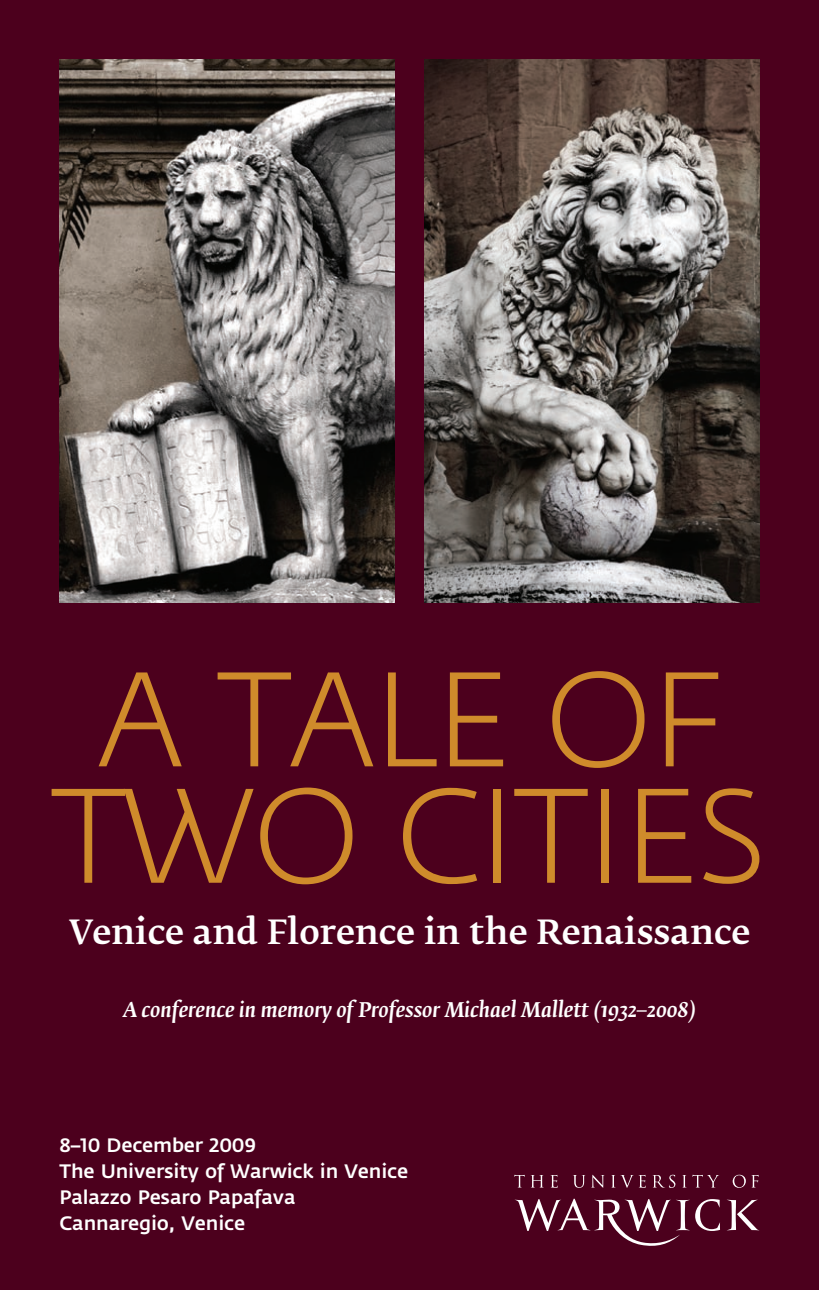
<style>
.page{position:relative;width:819px;height:1290px;background:#4c001d}
.page>*{position:absolute;margin:0;border:0;box-sizing:border-box;transform-origin:0 0}
.t1{font:300 132.65px/116.4px "Fedra Sans";letter-spacing:-.02em;color:#cf8b2b;text-align:center}
.t2{font:500 33.25px "Fedra Serif B";color:#fff}
.t3{font:italic 500 20.12px "Fedra Serif B";color:#fff}
.t4{font:500 19.25px/26.2px "Fedra Sans";letter-spacing:-.01em;color:#fff}
</style>
<div class="page">
<img style="left:424px;top:60px;width:335px;height:543px">
<img style="left:60px;top:60px;width:334px;height:543px">
<svg style="left:514px;top:1175px;width:10px;height:12px"></svg>
<svg style="left:530px;top:1175px;width:13px;height:12px"></svg>
<svg style="left:550px;top:1175px;width:8px;height:12px"></svg>
<svg style="left:573px;top:1175px;width:12px;height:13px"></svg>
<svg style="left:591px;top:1175px;width:13px;height:13px"></svg>
<svg style="left:611px;top:1175px;width:35px;height:13px"></svg>
<svg style="left:652px;top:1175px;width:23px;height:13px"></svg>
<svg style="left:682px;top:1175px;width:4px;height:12px"></svg>
<svg style="left:692px;top:1175px;width:27px;height:12px"></svg>
<svg style="left:732px;top:1175px;width:13px;height:13px"></svg>
<svg style="left:751px;top:1175px;width:7px;height:12px"></svg>
<svg style="left:727px;top:1199px;width:31px;height:31px"></svg>
<svg style="left:514px;top:1199px;width:206px;height:47px"></svg>
<h1 class="t1" style="left:52px;top:665px;width:672px">A TALE OF<br>TWO CITIES</h1>
<h2 class="t2" style="left:69px;top:913px;width:683px">Venice and Florence in the Renaissance</h2>
<p class="t3" style="left:123px;top:996px;width:573px">A conference in memory of Professor Michael Mallett (1932–2008)</p>
<p class="t4" style="left:60px;top:1132px;width:350px">8–10 December 2009<br>The University of Warwick in Venice<br>Palazzo Pesaro Papafava<br>Cannaregio, Venice</p>
</div>
